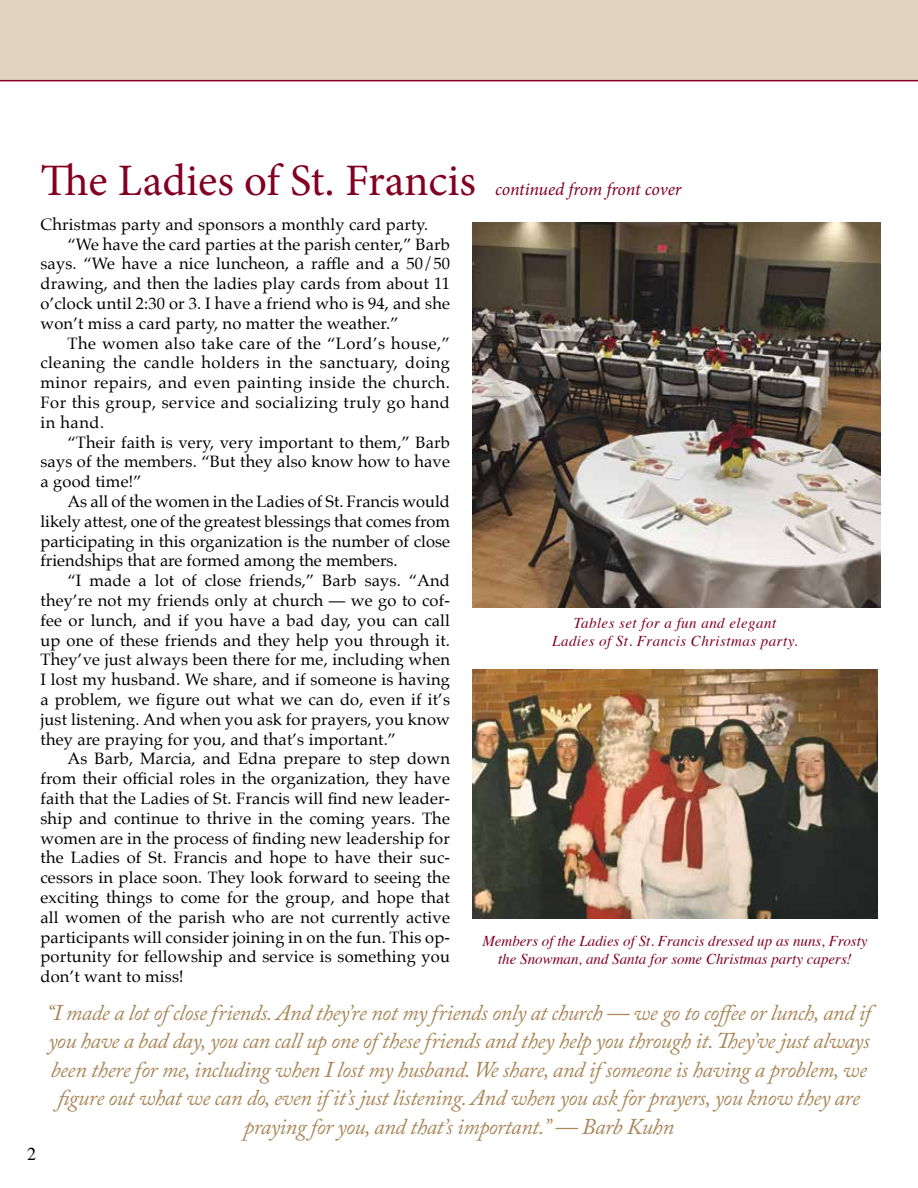
<style>
.page{position:relative;width:918px;height:1188px;background:#fff}
.page>*{position:absolute;margin:0;border:0;box-sizing:border-box;transform-origin:0 0}
.t1{font:45px "Minion Pro";color:#820024}
.t2{font:italic 22.5px/28.5px "Adobe Caslon Pro";letter-spacing:-.02em;color:#a98759;text-align:center}
.t3{font:italic 18px "Minion Pro";letter-spacing:-.01em;color:#820024}
.t4{font:18px "Times";color:#000}
.t5{font:16.5px "Palatino";letter-spacing:.01em;color:#000}
.t6{font:16.5px "Palatino";letter-spacing:.03em;color:#000}
.t7{font:italic 15px/18px "Times";color:#820024;text-align:center}
.t8{font:italic 15px/18px "Times";letter-spacing:.03em;color:#820024;text-align:center}
</style>
<div class="page">
<div style="left:0;top:0;width:918px;height:80px;background:#e0d2bf"></div>
<hr style="left:0;top:80px;width:918px;height:1px;background:#820024">
<img style="left:472px;top:223px;width:409px;height:385px">
<img style="left:472px;top:670px;width:406px;height:248px">
<h1 class="t1" style="left:40px;top:150px;width:437px">The Ladies of St. Francis</h1>
<p class="t3" style="left:495px;top:177px;width:188px">continued from front cover</p>
<p class="t5" style="left:40px;top:211px;width:389px">Christmas party and sponsors a monthly card party.</p>
<p class="t5" style="left:67px;top:230px;width:384px">“We have the card parties at the parish center,” Barb</p>
<p class="t5" style="left:40px;top:250px;width:411px">says. “We have a nice luncheon, a raffle and a 50/50</p>
<p class="t5" style="left:40px;top:270px;width:411px">drawing, and then the ladies play cards from about 11</p>
<p class="t5" style="left:40px;top:290px;width:411px">o’clock until 2:30 or 3. I have a friend who is 94, and she</p>
<p class="t5" style="left:40px;top:310px;width:360px">won’t miss a card party, no matter the weather.”</p>
<p class="t6" style="left:67px;top:329px;width:384px">The women also take care of the “Lord’s house,”</p>
<p class="t6" style="left:40px;top:349px;width:411px">cleaning the candle holders in the sanctuary, doing</p>
<p class="t6" style="left:40px;top:369px;width:411px">minor repairs, and even painting inside the church.</p>
<p class="t6" style="left:40px;top:389px;width:411px">For this group, service and socializing truly go hand</p>
<p class="t5" style="left:40px;top:409px;width:65px">in hand.</p>
<p class="t5" style="left:67px;top:428px;width:384px">“Their faith is very, very important to them,” Barb</p>
<p class="t5" style="left:40px;top:448px;width:411px">says of the members. “But they also know how to have</p>
<p class="t5" style="left:40px;top:468px;width:103px">a good time!”</p>
<p class="t5" style="left:67px;top:488px;width:384px">As all of the women in the Ladies of St. Francis would</p>
<p class="t5" style="left:40px;top:508px;width:411px">likely attest, one of the greatest blessings that comes from</p>
<p class="t5" style="left:40px;top:527px;width:411px">participating in this organization is the number of close</p>
<p class="t5" style="left:40px;top:547px;width:359px">friendships that are formed among the members.</p>
<p class="t5" style="left:67px;top:567px;width:384px">“I made a lot of close friends,” Barb says. “And</p>
<p class="t5" style="left:40px;top:587px;width:411px">they’re not my friends only at church — we go to cof-</p>
<p class="t5" style="left:40px;top:607px;width:411px">fee or lunch, and if you have a bad day, you can call</p>
<p class="t5" style="left:40px;top:626px;width:411px">up one of these friends and they help you through it.</p>
<p class="t5" style="left:40px;top:646px;width:411px">They’ve just always been there for me, including when</p>
<p class="t5" style="left:40px;top:666px;width:411px">I lost my husband. We share, and if someone is having</p>
<p class="t5" style="left:40px;top:686px;width:411px">a problem, we figure out what we can do, even if it’s</p>
<p class="t5" style="left:40px;top:706px;width:411px">just listening. And when you ask for prayers, you know</p>
<p class="t5" style="left:40px;top:725px;width:357px">they are praying for you, and that’s important.”</p>
<p class="t5" style="left:67px;top:745px;width:384px">As Barb, Marcia, and Edna prepare to step down</p>
<p class="t5" style="left:40px;top:765px;width:411px">from their official roles in the organization, they have</p>
<p class="t5" style="left:40px;top:785px;width:411px">faith that the Ladies of St. Francis will find new leader-</p>
<p class="t5" style="left:40px;top:805px;width:411px">ship and continue to thrive in the coming years. The</p>
<p class="t5" style="left:40px;top:824px;width:411px">women are in the process of finding new leadership for</p>
<p class="t5" style="left:40px;top:844px;width:411px">the Ladies of St. Francis and hope to have their suc-</p>
<p class="t5" style="left:40px;top:864px;width:411px">cessors in place soon. They look forward to seeing the</p>
<p class="t5" style="left:40px;top:884px;width:411px">exciting things to come for the group, and hope that</p>
<p class="t5" style="left:40px;top:904px;width:411px">all women of the parish who are not currently active</p>
<p class="t5" style="left:40px;top:923px;width:411px">participants will consider joining in on the fun. This op-</p>
<p class="t5" style="left:40px;top:943px;width:411px">portunity for fellowship and service is something you</p>
<p class="t5" style="left:40px;top:963px;width:145px">don’t want to miss!</p>
<p class="t8" style="left:552px;top:613px;width:247px">Tables set for a fun and elegant<br>Ladies of St. Francis Christmas party.</p>
<p class="t7" style="left:482px;top:931px;width:387px">Members of the Ladies of St. Francis dressed up as nuns, Frosty the Snowman, and Santa for some Christmas party capers!</p>
<p class="t2" style="left:47px;top:998px;width:826px">“I made a lot of close friends. And they’re not my friends only at church — we go to coffee or lunch, and if you have a bad day, you can call up one of these friends and they help you through it. They’ve just always been there for me, including when I lost my husband. We share, and if someone is having a problem, we figure out what we can do, even if it’s just listening. And when you ask for prayers, you know they are praying for you, and that’s important.” — Barb Kuhn</p>
<p class="t4" style="left:27px;top:1137px;width:10px">2</p>
</div>
